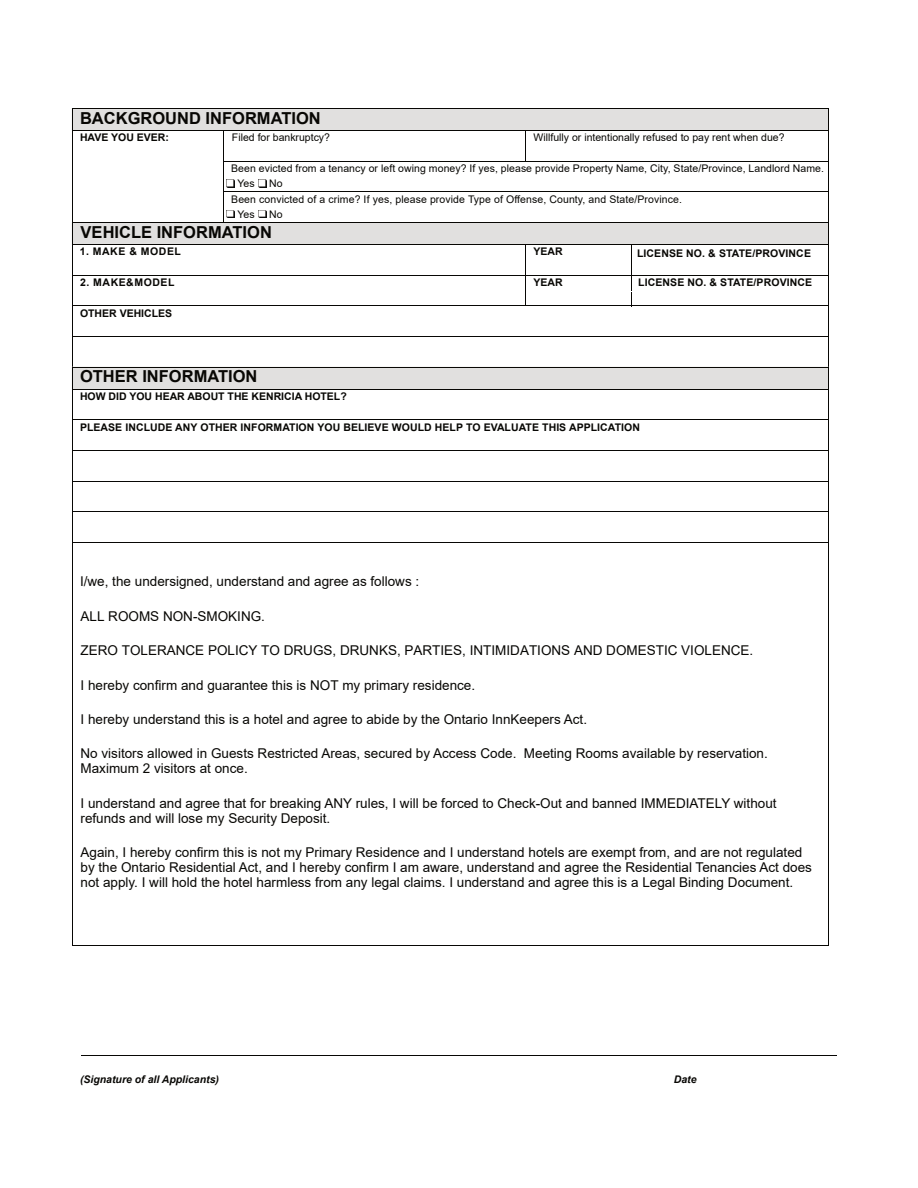
<style>
.page{position:relative;width:918px;height:1188px;background:#fff}
.page>*{position:absolute;margin:0;border:0;box-sizing:border-box;transform-origin:0 0}
.t1{font:700 16.5px "Arial";color:#080704}
.t2{font:13.5px/15px "Arial";color:#080704}
.t3{font:10.5px/15px "Arial";letter-spacing:.005em;color:#080704}
.t4{font:700 10.5px "Arial";letter-spacing:.005em;color:#080704}
.t5{font:italic 700 10.5px "Arial";color:#080704}
.t6{font:700 10.5px "Arial";letter-spacing:.05em;color:#080704}
</style>
<div class="page">
<div style="left:72px;top:108px;width:757px;height:23px;background:#e1e0df"></div>
<hr style="left:73px;top:108px;width:755px;height:1px;background:#080704">
<hr style="left:73px;top:130px;width:150px;height:1px;background:#080704">
<svg style="left:72px;top:108px;width:1px;height:38px"></svg>
<hr style="left:224px;top:130px;width:301px;height:1px;background:#080704">
<hr style="left:526px;top:130px;width:302px;height:1px;background:#080704">
<hr style="left:72px;top:146px;width:1px;height:77px;background:#080704">
<svg style="left:525px;top:130px;width:1px;height:31px"></svg>
<hr style="left:224px;top:161px;width:604px;height:1px;background:#080704">
<svg style="left:258px;top:179px;width:8px;height:8px"></svg>
<hr style="left:224px;top:191px;width:604px;height:1px;background:#080704">
<svg style="left:223px;top:130px;width:12px;height:92px"></svg>
<svg style="left:258px;top:210px;width:8px;height:8px"></svg>
<div style="left:72px;top:222px;width:757px;height:23px;background:#e1e0df"></div>
<hr style="left:73px;top:222px;width:755px;height:1px;background:#080704">
<hr style="left:73px;top:244px;width:452px;height:1px;background:#080704">
<hr style="left:526px;top:244px;width:151px;height:1px;background:#080704">
<hr style="left:677px;top:244px;width:151px;height:1px;background:#080704">
<hr style="left:73px;top:275px;width:452px;height:1px;background:#080704">
<hr style="left:526px;top:275px;width:151px;height:1px;background:#080704">
<hr style="left:677px;top:275px;width:151px;height:1px;background:#080704">
<svg style="left:525px;top:244px;width:1px;height:61px"></svg>
<svg style="left:631px;top:245px;width:1px;height:62px"></svg>
<hr style="left:73px;top:305px;width:755px;height:1px;background:#080704">
<hr style="left:73px;top:336px;width:755px;height:1px;background:#080704">
<div style="left:72px;top:367px;width:757px;height:23px;background:#e1e0df"></div>
<hr style="left:73px;top:367px;width:755px;height:1px;background:#080704">
<hr style="left:73px;top:389px;width:755px;height:1px;background:#080704">
<hr style="left:73px;top:419px;width:755px;height:1px;background:#080704">
<hr style="left:73px;top:450px;width:755px;height:1px;background:#080704">
<hr style="left:73px;top:481px;width:755px;height:1px;background:#080704">
<hr style="left:73px;top:511px;width:755px;height:1px;background:#080704">
<hr style="left:73px;top:542px;width:755px;height:1px;background:#080704">
<hr style="left:81px;top:1056px;width:756px;height:1px;background:#080704">
<svg style="left:72px;top:222px;width:1px;height:351px"></svg>
<svg style="left:828px;top:108px;width:1px;height:465px"></svg>
<hr style="left:72px;top:573px;width:1px;height:372px;background:#080704">
<hr style="left:828px;top:573px;width:1px;height:372px;background:#080704">
<hr style="left:73px;top:945px;width:755px;height:1px;background:#080704">
<p class="t1" style="left:80px;top:112px;width:242px">BACKGROUND INFORMATION</p>
<p class="t4" style="left:80px;top:134px;width:90px">HAVE YOU EVER:</p>
<p class="t3" style="left:232px;top:131px;width:100px">Filed for bankruptcy?</p>
<p class="t3" style="left:534px;top:131px;width:252px">Willfully or intentionally refused to pay rent when due?</p>
<p class="t3" style="left:237px;top:162px;width:588px;text-indent:-6px">Been evicted from a tenancy or left owing money? If yes, please provide Property Name, City, State/Province, Landlord Name.<br>Yes</p>
<p class="t3" style="left:269px;top:177px;width:15px">No</p>
<p class="t3" style="left:231px;top:192px;width:452px">Been convicted of a crime? If yes, please provide Type of Offense, County, and State/Province.</p>
<p class="t3" style="left:237px;top:207px;width:19px">Yes</p>
<p class="t3" style="left:269px;top:207px;width:15px">No</p>
<p class="t1" style="left:81px;top:226px;width:193px">VEHICLE INFORMATION</p>
<p class="t6" style="left:80px;top:248px;width:103px">1. MAKE &amp; MODEL</p>
<p class="t4" style="left:534px;top:248px;width:31px">YEAR</p>
<p class="t4" style="left:637px;top:250px;width:175px">LICENSE NO. &amp; STATE/PROVINCE</p>
<p class="t6" style="left:80px;top:278px;width:96px">2. MAKE&amp;MODEL</p>
<p class="t4" style="left:534px;top:278px;width:31px">YEAR</p>
<p class="t4" style="left:638px;top:278px;width:175px">LICENSE NO. &amp; STATE/PROVINCE</p>
<p class="t4" style="left:80px;top:309px;width:94px">OTHER VEHICLES</p>
<p class="t1" style="left:80px;top:370px;width:179px">OTHER INFORMATION</p>
<p class="t4" style="left:80px;top:392px;width:268px">HOW DID YOU HEAR ABOUT THE KENRICIA HOTEL?</p>
<p class="t4" style="left:80px;top:423px;width:561px">PLEASE INCLUDE ANY OTHER INFORMATION YOU BELIEVE WOULD HELP TO EVALUATE THIS APPLICATION</p>
<p class="t2" style="left:80px;top:575px;width:341px">I/we, the undersigned, understand and agree as follows :</p>
<p class="t2" style="left:81px;top:610px;width:186px">ALL ROOMS NON-SMOKING.</p>
<p class="t2" style="left:81px;top:644px;width:674px">ZERO TOLERANCE POLICY TO DRUGS, DRUNKS, PARTIES, INTIMIDATIONS AND DOMESTIC VIOLENCE.</p>
<p class="t2" style="left:81px;top:679px;width:396px">I hereby confirm and guarantee this is NOT my primary residence.</p>
<p class="t2" style="left:81px;top:713px;width:508px">I hereby understand this is a hotel and agree to abide by the Ontario InnKeepers Act.</p>
<p class="t2" style="left:81px;top:747px;width:689px">No visitors allowed in Guests Restricted Areas, secured by Access Code. Meeting Rooms available by reservation.<br>Maximum 2 visitors at once.</p>
<p class="t2" style="left:81px;top:797px;width:698px">I understand and agree that for breaking ANY rules, I will be forced to Check-Out and banned IMMEDIATELY without refunds and will lose my Security Deposit.</p>
<p class="t2" style="left:81px;top:846px;width:733px">Again, I hereby confirm this is not my Primary Residence and I understand hotels are exempt from, and are not regulated by the Ontario Residential Act, and I hereby confirm I am aware, understand and agree the Residential Tenancies Act does not apply. I will hold the hotel harmless from any legal claims. I understand and agree this is a Legal Binding Document.</p>
<p class="t5" style="left:80px;top:1075px;width:141px">(Signature of all Applicants)</p>
<p class="t5" style="left:674px;top:1075px;width:24px">Date</p>
</div>
